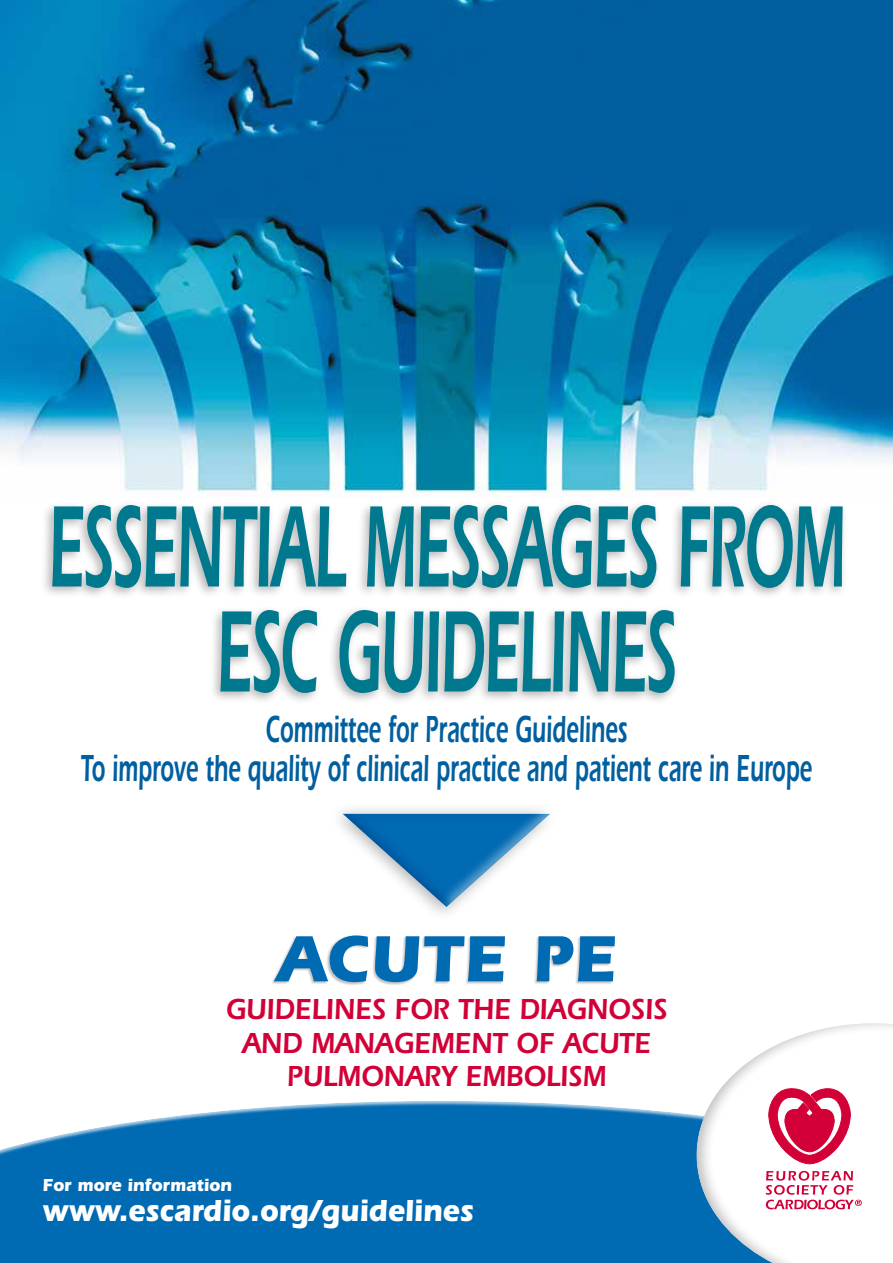
<style>
.page{position:relative;width:893px;height:1263px;background:#fff}
.page>*{position:absolute;margin:0;border:0;box-sizing:border-box;transform-origin:0 0}
.t1{font:600 120px/105px "Itc Eras";letter-spacing:-.03em;color:#00798f;text-align:center;scale:.5 1}
.t2{font:700 67.5px "Itc Eras";letter-spacing:.015em;color:#006ab3;scale:.95 1}
.t3{font:600 39px/39.2px "Itc Eras";color:#005fa0;text-align:center;scale:.57 1}
.t4{font:700 31.5px "Itc Eras";color:#fff;scale:.91 1}
.t5{font:600 30px/33.9px "Itc Eras";color:#d20037;text-align:center;scale:.9 1}
.t6{font:700 18px "Itc Eras";color:#fff;scale:.95 1}
</style>
<div class="page">
<img style="left:0;top:0;width:893px;height:497px">
<div style="left:327px;top:802px;width:232px;height:120px;background:#000;opacity:.3"></div>
<div style="left:440px;top:811px;width:112px;height:96px;background:#fff"></div>
<div style="left:342px;top:811px;width:207px;height:96px;background:#3589b6;opacity:.55"></div>
<div style="left:270px;top:935px;width:345px;height:50px;background:#000;opacity:.25"></div>
<div style="left:40px;top:499px;width:808px;height:206px;background:#000;opacity:.3"></div>
<div style="left:0;top:1098px;width:893px;height:91px;background:#fff;opacity:.8"></div>
<div style="left:0;top:1174px;width:893px;height:89px;background:#006ab3"></div>
<div style="left:694px;top:1021px;width:199px;height:242px;background:#000;opacity:.25"></div>
<svg style="left:766px;top:1171px;width:96px;height:38px;background:#f1b5c5"></svg>
<svg style="left:769px;top:1087px;width:81px;height:77px"></svg>
<h1 class="t1" style="left:48px;top:494px;width:1595px">ESSENTIAL MESSAGES FROM<br>ESC GUIDELINES</h1>
<p class="t3" style="left:81px;top:709px;width:1284px">Committee for Practice Guidelines<br>To improve the quality of clinical practice and patient care in Europe</p>
<h2 class="t2" style="left:276px;top:920px;width:360px">ACUTE PE</h2>
<p class="t5" style="left:226px;top:992px;width:492px">GUIDELINES FOR THE DIAGNOSIS<br>AND MANAGEMENT OF ACUTE<br>PULMONARY EMBOLISM</p>
<p class="t6" style="left:43px;top:1175px;width:201px">For more information</p>
<p class="t4" style="left:43px;top:1192px;width:475px">www.escardio.org/guidelines</p>
</div>
